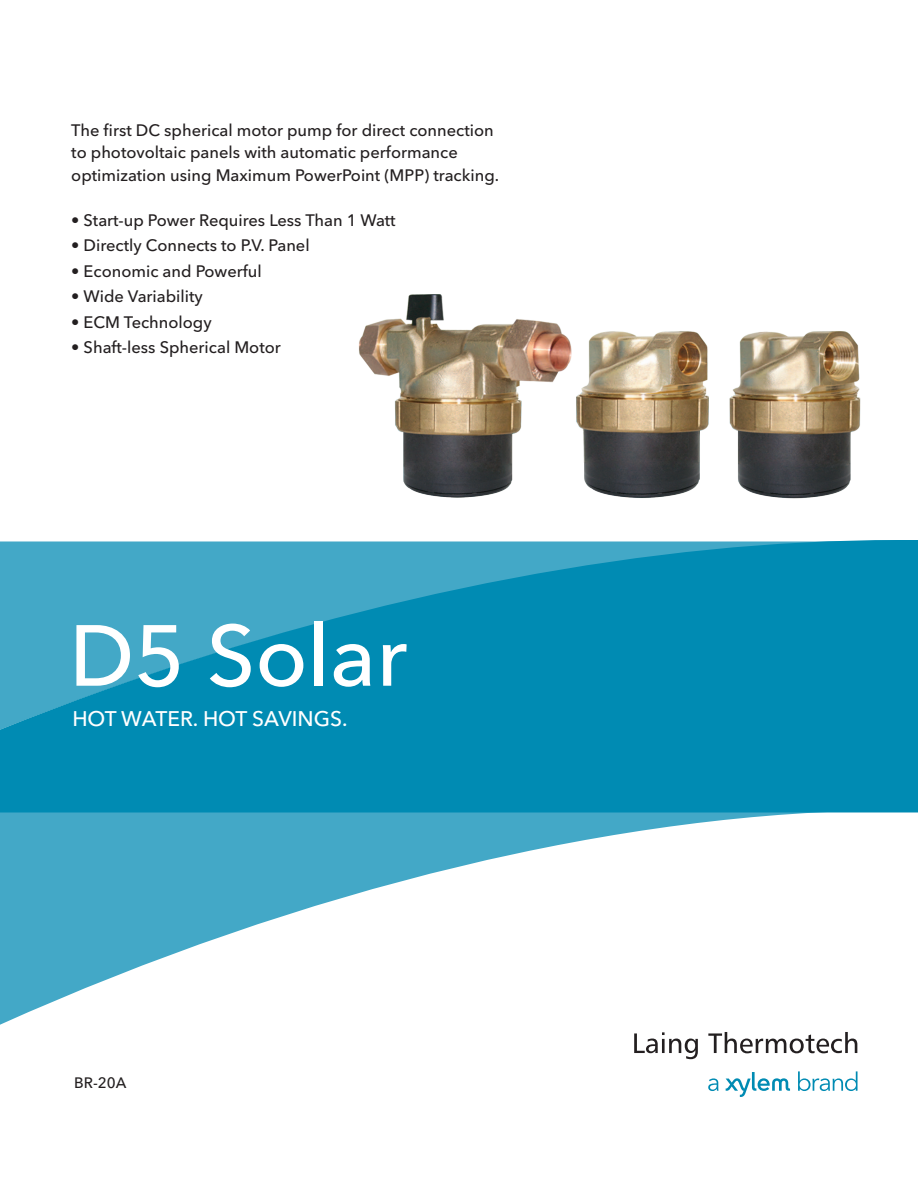
<style>
.page{position:relative;width:918px;height:1188px;background:#fff}
.page>*{position:absolute;margin:0;border:0;box-sizing:border-box;transform-origin:0 0}
.t1{font:500 85.65px "Avenir Next LT Pro";color:#fff}
.t2{font:500 21px "Avenir Next LT Pro";color:#fff}
.t3{font:500 16.5px/22.5px "Avenir Next LT Pro";color:#231f20}
.t4{font:500 15px "Avenir Next LT Pro";color:#231f20}
</style>
<div class="page">
<svg style="left:0;top:812px;width:898px;height:213px"></svg>
<svg style="left:0;top:540px;width:918px;height:272px;background:#1092b8"></svg>
<img style="left:358px;top:294px;width:503px;height:205px">
<svg style="left:634px;top:1032px;width:64px;height:27px"></svg>
<svg style="left:708px;top:1032px;width:149px;height:21px"></svg>
<svg style="left:708px;top:1078px;width:11px;height:13px"></svg>
<svg style="left:798px;top:1071px;width:60px;height:20px"></svg>
<svg style="left:726px;top:1072px;width:64px;height:25px"></svg>
<p class="t3" style="left:71px;top:119px;width:429px">The first DC spherical motor pump for direct connection to photovoltaic panels with automatic performance optimization using Maximum PowerPoint (MPP) tracking.</p>
<p class="t3" style="left:71px;top:209px;width:326px">• Start-up Power Requires Less Than 1 Watt</p>
<p class="t3" style="left:71px;top:234px;width:240px">• Directly Connects to P.V. Panel</p>
<p class="t3" style="left:71px;top:260px;width:192px">• Economic and Powerful</p>
<p class="t3" style="left:71px;top:285px;width:133px">• Wide Variability</p>
<p class="t3" style="left:71px;top:311px;width:142px">• ECM Technology</p>
<p class="t3" style="left:71px;top:336px;width:211px">• Shaft-less Spherical Motor</p>
<h1 class="t1" style="left:69px;top:604px;width:340px">D5 Solar</h1>
<p class="t2" style="left:72px;top:706px;width:277px">HOT WATER. HOT SAVINGS.</p>
<p class="t4" style="left:74px;top:1074px;width:54px">BR-20A</p>
</div>
